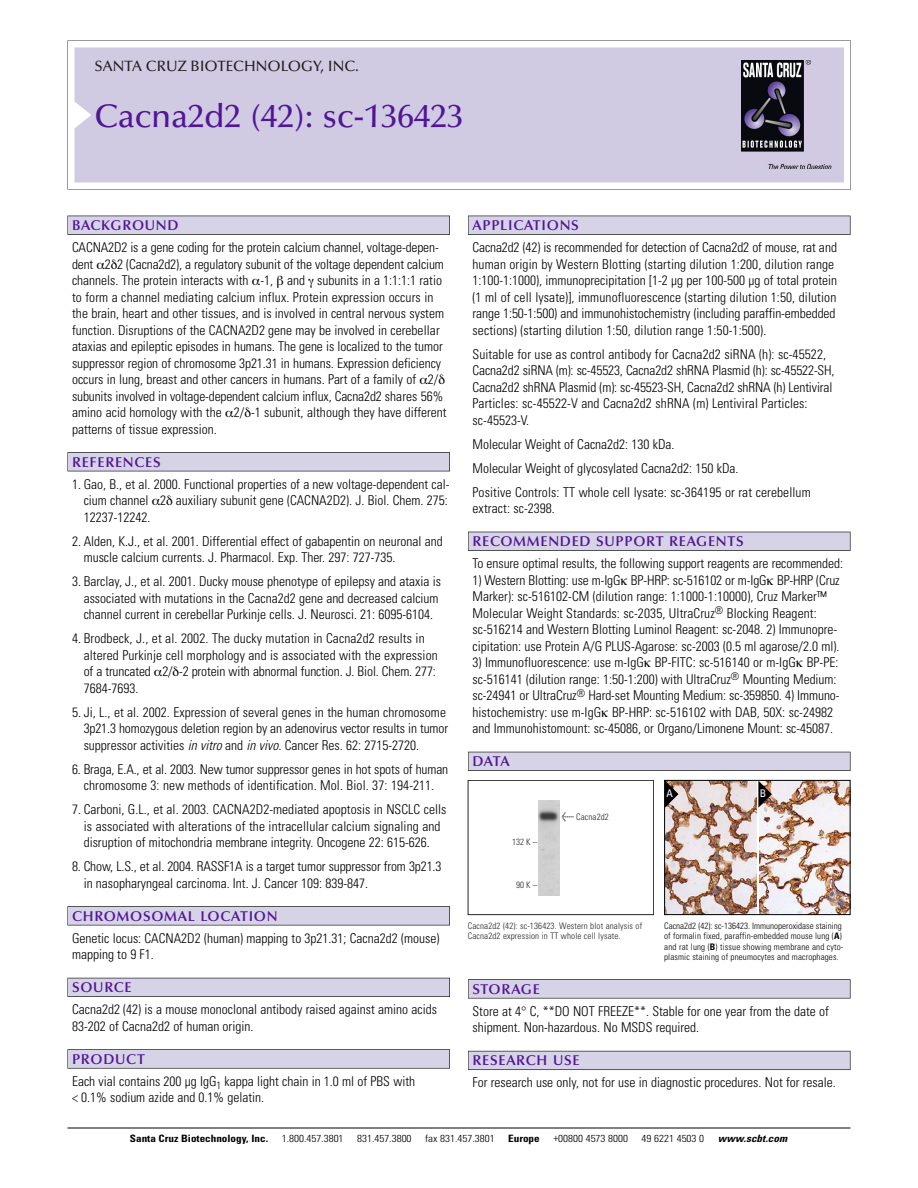
<style>
.page{position:relative;width:918px;height:1188px;background:#fff}
.page>*{position:absolute;margin:0;border:0;box-sizing:border-box;transform-origin:0 0}
.t1{font:500 33px "Optima";color:#511695}
.t2{font:500 15px "Optima";color:#231f20}
.t3{font:600 14.25px "Optima";letter-spacing:.05em;color:#511695}
.t4{font:300 condensed 13.5px/16.5px "Univers";color:#000}
.t5{font:condensed 10.5px "Univers";color:#fff}
.t6{font:300 condensed 10.2px "Univers";color:#000;scale:1.1 1}
.t7{font:700 condensed 10.2px "Univers";color:#000;scale:1.1 1}
.t8{font:italic 700 condensed 10.2px "Univers";letter-spacing:.005em;color:#000;scale:1.1 1}
.t9{font:300 condensed 9px/10.5px "Univers";letter-spacing:.015em;color:#000}
.t10{font:9px/10.5px "Univers Condensed Light+KPGAHL";letter-spacing:.015em;color:#272627}
.s1{font-style:italic}
.s2{font-family:"Meta Plus Book Roman+OTGTFK";font-size:10.5px}
.s3{font-weight:700}
</style>
<div class="page">
<svg style="left:68px;top:40px;width:783px;height:149px"></svg>
<div style="left:74px;top:47px;width:770px;height:135px;background:#d1cae3"></div>
<img style="left:741px;top:60px;width:90px;height:108px">
<div style="left:68px;top:216px;width:382px;height:19px;background:#525155"></div>
<div style="left:68px;top:216px;width:381px;height:18px;background:#d7d3e7"></div>
<div style="left:68px;top:452px;width:382px;height:19px;background:#525155"></div>
<div style="left:68px;top:453px;width:381px;height:18px;background:#d7d3e7"></div>
<div style="left:68px;top:906px;width:382px;height:19px;background:#545357"></div>
<div style="left:68px;top:907px;width:381px;height:18px;background:#d7d3e7"></div>
<div style="left:68px;top:978px;width:382px;height:19px;background:#54535a"></div>
<div style="left:68px;top:978px;width:381px;height:18px;background:#d7d3e7"></div>
<svg style="left:68px;top:1049px;width:382px;height:20px"></svg>
<div style="left:68px;top:1050px;width:381px;height:18px;background:#d7d3e7"></div>
<div style="left:468px;top:216px;width:382px;height:19px;background:#525155"></div>
<div style="left:468px;top:216px;width:382px;height:18px;background:#d7d3e7"></div>
<div style="left:468px;top:532px;width:382px;height:19px;background:#515055"></div>
<div style="left:468px;top:532px;width:382px;height:18px;background:#d7d3e7"></div>
<div style="left:468px;top:752px;width:382px;height:19px;background:#525158"></div>
<div style="left:468px;top:752px;width:382px;height:18px;background:#d7d3e7"></div>
<div style="left:468px;top:979px;width:382px;height:19px;background:#575759"></div>
<div style="left:468px;top:980px;width:382px;height:18px;background:#d7d3e7"></div>
<div style="left:468px;top:1051px;width:382px;height:19px;background:#5b5a62"></div>
<div style="left:468px;top:1051px;width:382px;height:18px;background:#d7d3e7"></div>
<hr style="left:68px;top:1128px;width:782px;height:1px;background:#000">
<div style="left:468px;top:780px;width:186px;height:135px;border:1px solid #272627"></div>
<img style="left:538px;top:800px;width:21px;height:95px">
<img style="left:759px;top:782px;width:89px;height:131px">
<img style="left:666px;top:782px;width:90px;height:131px">
<div style="left:664px;top:780px;width:186px;height:135px;border:1px solid #000"></div>
<svg style="left:758px;top:781px;width:14px;height:27px"></svg>
<svg style="left:665px;top:781px;width:13px;height:27px"></svg>
<p class="t2" style="left:94px;top:61px;width:266px">SANTA CRUZ BIOTECHNOLOGY, INC.</p>
<h1 class="t1" style="left:94px;top:103px;width:371px">Cacna2d2 (42): sc-136423</h1>
<p class="t3" style="left:72px;top:219px;width:108px">BACKGROUND</p>
<p class="t4" style="left:72px;top:240px;width:376px">CACNA2D2 is a gene coding for the protein calcium channel, voltage-depen&shy;dent 2 2 (Cacna2d2), a regulatory subunit of the voltage dependent calcium channels. The protein interacts with -1, and subunits in a 1:1:1:1 ratio to form a channel mediating calcium influx. Protein expression occurs in the brain, heart and other tissues, and is involved in central nervous system function. Disruptions of the CACNA2D2 gene may be involved in cerebellar ataxias and epileptic episodes in humans. The gene is localized to the tumor suppressor region of chromosome 3p21.31 in humans. Expression deficiency occurs in lung, breast and other cancers in humans. Part of a family of 2/ subunits involved in voltage-dependent calcium influx, Cacna2d2 shares 56% amino acid homology with the 2/ -1 subunit, although they have different patterns of tissue expression.</p>
<p class="t3" style="left:72px;top:456px;width:90px">REFERENCES</p>
<p class="t4" style="left:84px;top:477px;width:367px;text-indent:-12px">1. Gao, B., et al. 2000. Functional properties of a new voltage-dependent cal&shy;cium channel 2 auxiliary subunit gene (CACNA2D2). J. Biol. Chem. 275:<br>12237-12242.</p>
<p class="t4" style="left:84px;top:534px;width:361px;text-indent:-12px">2. Alden, K.J., et al. 2001. Differential effect of gabapentin on neuronal and muscle calcium currents. J. Pharmacol. Exp. Ther. 297: 727-735.</p>
<p class="t4" style="left:84px;top:574px;width:359px;text-indent:-12px">3. Barclay, J., et al. 2001. Ducky mouse phenotype of epilepsy and ataxia is associated with mutations in the Cacna2d2 gene and decreased calcium channel current in cerebellar Purkinje cells. J. Neurosci. 21: 6095-6104.</p>
<p class="t4" style="left:84px;top:631px;width:356px;text-indent:-12px">4. Brodbeck, J., et al. 2002. The ducky mutation in Cacna2d2 results in altered Purkinje cell morphology and is associated with the expression of a truncated 2/ -2 protein with abnormal function. J. Biol. Chem. 277:<br>7684-7693.</p>
<p class="t4" style="left:84px;top:705px;width:366px;text-indent:-12px">5. Ji, L., et al. 2002. Expression of several genes in the human chromosome<br>3p21.3 homozygous deletion region by an adenovirus vector results in tumor suppressor activities <span class="s1">in vitro</span> and <span class="s1">in vivo.</span> Cancer Res. 62: 2715-2720.</p>
<p class="t4" style="left:72px;top:762px;width:378px;text-align:center">6. Braga, E.A., et al. 2003. New tumor suppressor genes in hot spots of human chromosome 3: new methods of identification. Mol. Biol. 37: 194-211.</p>
<p class="t4" style="left:72px;top:802px;width:376px;text-align:center">7. Carboni, G.L., et al. 2003. CACNA2D2-mediated apoptosis in NSCLC cells is associated with alterations of the intracellular calcium signaling and disruption of mitochondria membrane integrity. Oncogene 22: 615-626.</p>
<p class="t4" style="left:84px;top:859px;width:359px;text-indent:-12px">8. Chow, L.S., et al. 2004. RASSF1A is a target tumor suppressor from 3p21.3 in nasopharyngeal carcinoma. Int. J. Cancer 109: 839-847.</p>
<p class="t3" style="left:72px;top:910px;width:207px">CHROMOSOMAL LOCATION</p>
<p class="t4" style="left:72px;top:931px;width:369px">Genetic locus: CACNA2D2 (human) mapping to 3p21.31; Cacna2d2 (mouse) mapping to 9 F1.</p>
<p class="t3" style="left:72px;top:982px;width:61px">SOURCE</p>
<p class="t4" style="left:72px;top:1002px;width:366px">Cacna2d2 (42) is a mouse monoclonal antibody raised against amino acids<br>83-202 of Cacna2d2 of human origin.</p>
<p class="t3" style="left:72px;top:1053px;width:74px">PRODUCT</p>
<p class="t4" style="left:72px;top:1074px;width:345px">Each vial contains 200 µg IgG<sub>1</sub> kappa light chain in 1.0 ml of PBS with &lt; 0.1% sodium azide and 0.1% gelatin.</p>
<p class="t3" style="left:473px;top:219px;width:108px">APPLICATIONS</p>
<p class="t4" style="left:473px;top:240px;width:366px">Cacna2d2 (42) is recommended for detection of Cacna2d2 of mouse, rat and human origin by Western Blotting (starting dilution 1:200, dilution range 1:100-1:1000), immunoprecipitation [1-2 µg per 100-500 µg of total protein (1 ml of cell lysate)], immunofluorescence (starting dilution 1:50, dilution range 1:50-1:500) and immunohistochemistry (including paraffin-embedded sections) (starting dilution 1:50, dilution range 1:50-1:500).</p>
<p class="t4" style="left:473px;top:347px;width:364px">Suitable for use as control antibody for Cacna2d2 siRNA (h): sc-45522, Cacna2d2 siRNA (m): sc-45523, Cacna2d2 shRNA Plasmid (h): sc-45522-SH, Cacna2d2 shRNA Plasmid (m): sc-45523-SH, Cacna2d2 shRNA (h) Lentiviral Particles: sc-45522-V and Cacna2d2 shRNA (m) Lentiviral Particles: sc-45523-V.</p>
<p class="t4" style="left:473px;top:433px;width:340px;line-height:24px">Molecular Weight of Cacna2d2: 130 kDa.<br>Molecular Weight of glycosylated Cacna2d2: 150 kDa.<br>Positive Controls: TT whole cell lysate: sc-364195 or rat cerebellum</p>
<p class="t4" style="left:473px;top:501px;width:84px">extract: sc-2398.</p>
<p class="t3" style="left:473px;top:536px;width:273px">RECOMMENDED SUPPORT REAGENTS</p>
<p class="t4" style="left:473px;top:556px;width:372px">To ensure optimal results, the following support reagents are recommended:</p>
<p class="t4" style="left:473px;top:573px;width:369px">1) Western Blotting: use m-IgG BP-HRP: sc-516102 or m-IgG BP-HRP (Cruz Marker): sc-516102-CM (dilution range: 1:1000-1:10000), Cruz Marker™ Molecular Weight Standards: sc-2035, UltraCruz<sup>®</sup> Blocking Reagent: sc-516214 and Western Blotting Luminol Reagent: sc-2048. 2) Immunopre&shy;cipitation: use Protein A/G PLUS-Agarose: sc-2003 (0.5 ml agarose/2.0 ml).</p>
<p class="t4" style="left:473px;top:655px;width:369px">3) Immunofluorescence: use m-IgG BP-FITC: sc-516140 or m-IgG BP-PE: sc-516141 (dilution range: 1:50-1:200) with UltraCruz<sup>®</sup> Mounting Medium: sc-24941 or UltraCruz<sup>®</sup> Hard-set Mounting Medium: sc-359850. 4) Immuno&shy;histochemistry: use m-IgG BP-HRP: sc-516102 with DAB, 50X: sc-24982 and Immunohistomount: sc-45086, or Organo/Limonene Mount: sc-45087.</p>
<p class="t3" style="left:473px;top:756px;width:39px">DATA</p>
<p class="t10" style="left:512px;top:837px;width:26px">132 K –</p>
<p class="t10" style="left:516px;top:880px;width:22px">90K–</p>
<p class="t10" style="left:561px;top:812px;width:49px"><span class="s2">&lt;</span> Cacna2d2</p>
<p class="t10" style="left:468px;top:921px;width:176px">Cacna2d2 (42): sc-136423. Western blot analysis of<br>Cacna2d2 expression in TT whole cell lysate.</p>
<p class="t5" style="left:667px;top:789px;width:8px">A</p>
<p class="t5" style="left:760px;top:789px;width:8px">B</p>
<p class="t9" style="left:664px;top:921px;width:181px">Cacna2d2 (42): sc-136423. Immunoperoxidase staining of formalin fixed, paraffin-embedded mouse lung (<span class="s3">A</span>) and rat lung (<span class="s3">B</span>) tissue showing membrane and cyto&shy;plasmic staining of pneumocytes and macrophages.</p>
<p class="t3" style="left:473px;top:983px;width:69px">STORAGE</p>
<p class="t4" style="left:473px;top:1004px;width:358px">Store at 4° C, **DO NOT FREEZE**. Stable for one year from the date of shipment. Non-hazardous. No MSDS required.</p>
<p class="t3" style="left:473px;top:1055px;width:109px">RESEARCH USE</p>
<p class="t4" style="left:473px;top:1075px;width:365px">For research use only, not for use in diagnostic procedures. Not for resale.</p>
<p class="t7" style="left:130px;top:1135px;width:127px">Santa Cruz Biotechnology, Inc.</p>
<p class="t6" style="left:282px;top:1135px;width:58px">1.800.457.3801</p>
<p class="t6" style="left:357px;top:1135px;width:51px">831.457.3800</p>
<p class="t6" style="left:425px;top:1135px;width:65px">fax 831.457.3801</p>
<p class="t7" style="left:508px;top:1135px;width:30px">Europe</p>
<p class="t6" style="left:553px;top:1135px;width:69px">+00800 4573 8000</p>
<p class="t6" style="left:642px;top:1135px;width:58px">49 6221 4503 0</p>
<p class="t8" style="left:718px;top:1135px;width:64px">www.scbt.com</p>
</div>
